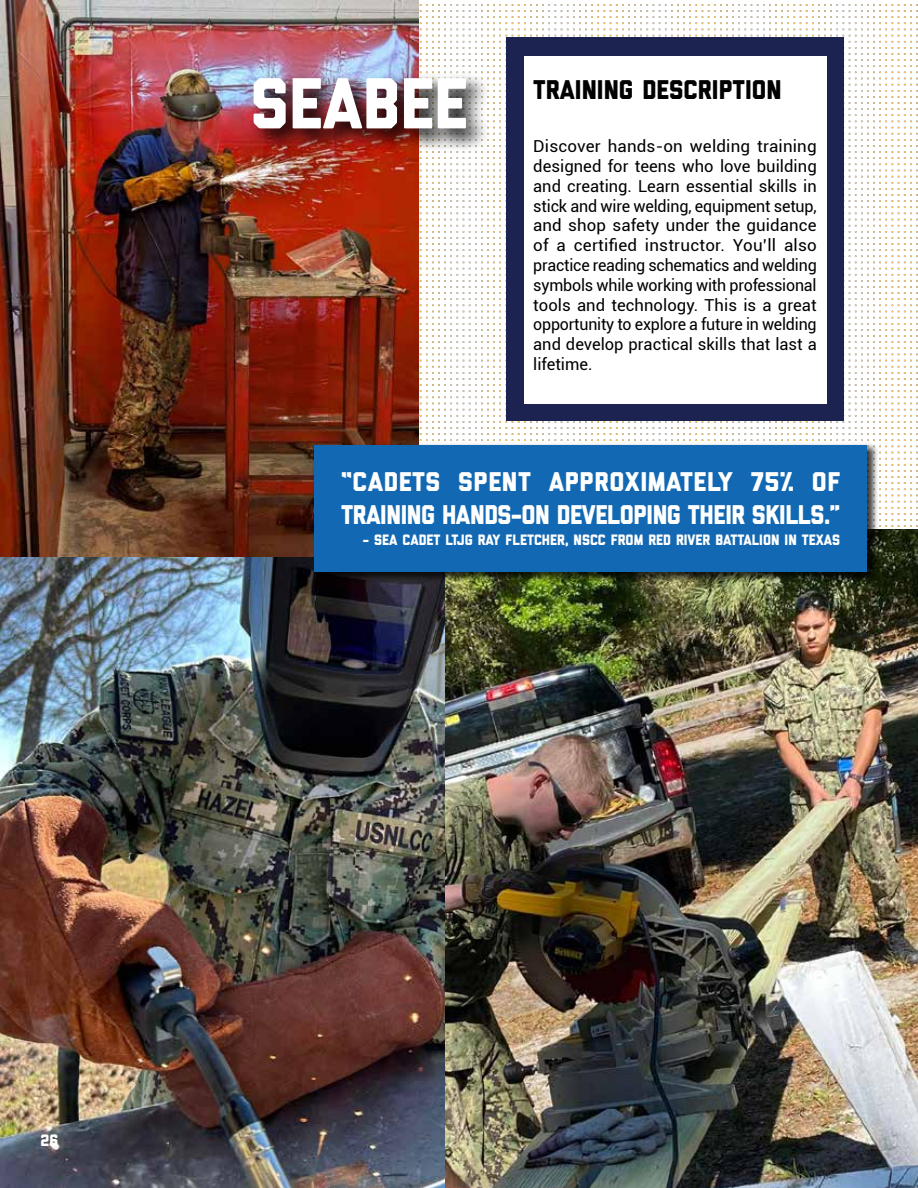
<style>
.page{position:relative;width:918px;height:1188px;background:#fff}
.page>*{position:absolute;margin:0;border:0;box-sizing:border-box;transform-origin:0 0}
.t1{font:800 72px "Liberator";color:#fff}
.t2{font:800 27px/32.4px "Liberator";letter-spacing:-.015em;color:#fff}
.t3{font:800 27px "Liberator";color:#000}
.t4{font:16.5px/19.8px "Roboto";color:#000;text-align:justify}
.t5{font:800 16.5px "Liberator";color:#fff}
.t6{font:800 15px "Liberator";color:#fff}
</style>
<div class="page">
<img style="left:0;top:556px;width:446px;height:632px">
<img style="left:419px;top:4px;width:499px;height:526px">
<img style="left:0;top:0;width:419px;height:556px">
<img style="left:248px;top:72px;width:243px;height:81px">
<img style="left:446px;top:530px;width:472px;height:658px">
<div style="left:312px;top:442px;width:567px;height:141px;background:#000;opacity:.75"></div>
<div style="left:314px;top:445px;width:553px;height:126px;background:#1268b3"></div>
<div style="left:506px;top:38px;width:338px;height:383px;background:#1d2350"></div>
<div style="left:524px;top:56px;width:302px;height:347px;background:#fff"></div>
<h1 class="t1" style="left:250px;top:78px;width:219px">SEABEE</h1>
<h2 class="t3" style="left:533px;top:80px;width:250px">TRAINING DESCRIPTION</h2>
<p class="t4" style="left:533px;top:136px;width:285px">Discover hands-on welding training designed for teens who love building and creating. Learn essential skills in stick and wire welding, equipment setup, and shop safety under the guidance of a certified instructor. You’ll also practice reading schematics and welding symbols while working with professional tools and technology. This is a great opportunity to explore a future in welding and develop practical skills that last a lifetime.</p>
<h2 class="t2" style="left:341px;top:468px;width:501px">“CADETS SPENT APPROXIMATELY 75% OF<br>TRAINING HANDS-ON DEVELOPING THEIR SKILLS.”</h2>
<p class="t6" style="left:363px;top:534px;width:479px">- SEA CADET LTJG RAY FLETCHER, NSCC FROM RED RIVER BATTALION IN TEXAS</p>
<p class="t5" style="left:40px;top:1135px;width:19px">26</p>
</div>
